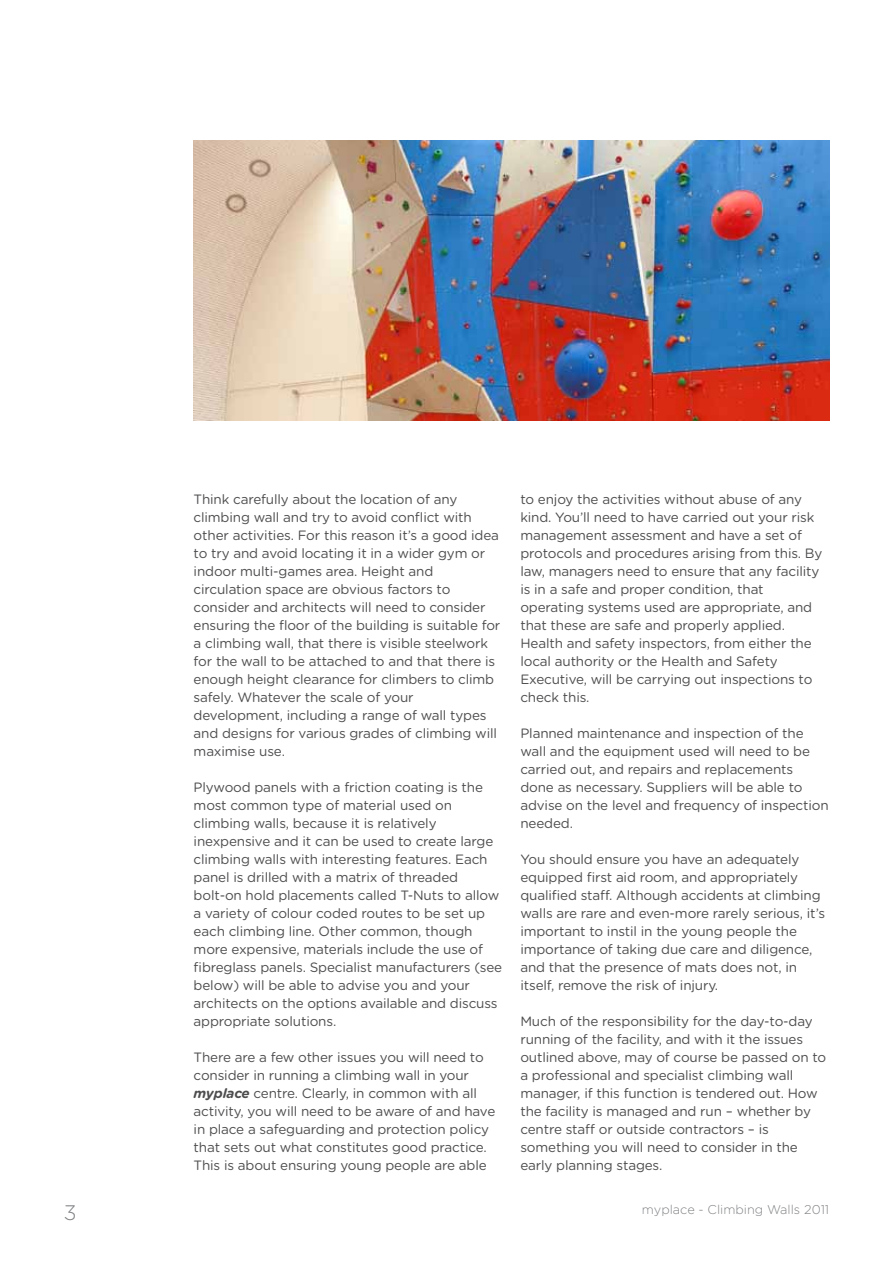
<style>
.page{position:relative;width:893px;height:1263px;background:#fff}
.page>*{position:absolute;margin:0;border:0;box-sizing:border-box;transform-origin:0 0}
.t1{font:300 21px "Gotham Rounded";color:#808285}
.t2{font:13.5px/18px "Gotham Rounded";letter-spacing:-.01em;color:#4d4d4f}
.t3{font:300 12.75px "Gotham Rounded";color:#808285}
.s1{font-weight:700;font-style:italic}
</style>
<div class="page">
<img style="left:194px;top:140px;width:635px;height:281px">
<p class="t2" style="left:194px;top:490px;width:308px">Think carefully about the location of any climbing wall and try to avoid conflict with other activities. For this reason it’s a good idea to try and avoid locating it in a wider gym or indoor multi-games area. Height and circulation space are obvious factors to consider and architects will need to consider ensuring the floor of the building is suitable for a climbing wall, that there is visible steelwork for the wall to be attached to and that there is enough height clearance for climbers to climb safely. Whatever the scale of your development, including a range of wall types and designs for various grades of climbing will maximise use.</p>
<p class="t2" style="left:194px;top:778px;width:310px">Plywood panels with a friction coating is the most common type of material used on climbing walls, because it is relatively inexpensive and it can be used to create large climbing walls with interesting features. Each panel is drilled with a matrix of threaded bolt-on hold placements called T-Nuts to allow a variety of colour coded routes to be set up each climbing line. Other common, though more expensive, materials include the use of fibreglass panels. Specialist manufacturers (see below) will be able to advise you and your architects on the options available and discuss appropriate solutions.</p>
<p class="t2" style="left:194px;top:1048px;width:303px">There are a few other issues you will need to consider in running a climbing wall in your <span class="s1">myplace</span> centre. Clearly, in common with all activity, you will need to be aware of and have in place a safeguarding and protection policy that sets out what constitutes good practice.<br>This is about ensuring young people are able</p>
<p class="t2" style="left:520px;top:490px;width:303px">to enjoy the activities without abuse of any kind. You’ll need to have carried out your risk management assessment and have a set of protocols and procedures arising from this. By law, managers need to ensure that any facility is in a safe and proper condition, that operating systems used are appropriate, and that these are safe and properly applied.<br>Health and safety inspectors, from either the local authority or the Health and Safety Executive, will be carrying out inspections to check this.</p>
<p class="t2" style="left:520px;top:723px;width:310px">Planned maintenance and inspection of the wall and the equipment used will need to be carried out, and repairs and replacements done as necessary. Suppliers will be able to advise on the level and frequency of inspection needed.</p>
<p class="t2" style="left:520px;top:849px;width:306px">You should ensure you have an adequately equipped first aid room, and appropriately qualified staff. Although accidents at climbing walls are rare and even-more rarely serious, it’s important to instil in the young people the importance of taking due care and diligence, and that the presence of mats does not, in itself, remove the risk of injury.</p>
<p class="t2" style="left:520px;top:1011px;width:307px">Much of the responsibility for the day-to-day running of the facility, and with it the issues outlined above, may of course be passed on to a professional and specialist climbing wall manager, if this function is tendered out. How the facility is managed and run – whether by centre staff or outside contractors – is something you will need to consider in the early planning stages.</p>
<h1 class="t1" style="left:64px;top:1199px;width:14px">3</h1>
<p class="t3" style="left:642px;top:1200px;width:189px">myplace - Climbing Walls 2011</p>
</div>
